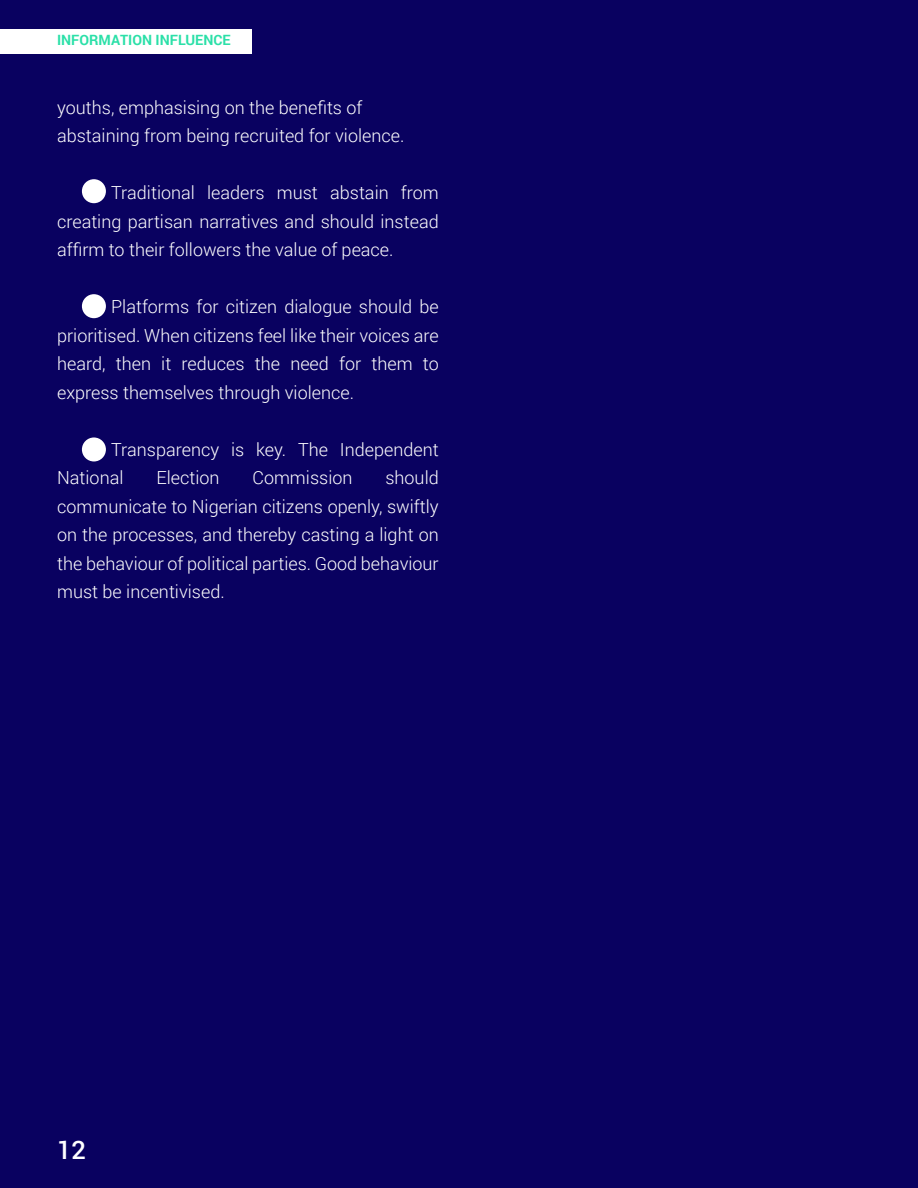
<style>
.page{position:relative;width:918px;height:1188px;background:#090160}
.page>*{position:absolute;margin:0;border:0;box-sizing:border-box;transform-origin:0 0}
.t1{font:500 25.5px "Roboto";color:#fff}
.t2{font:300 18px/28.5px "Roboto";color:#fff;text-align:justify}
.t3{font:700 14.25px "Roboto";color:#2be0a8}
</style>
<div class="page">
<div style="left:0;top:29px;width:252px;height:24px;background:#fff"></div>
<div style="left:82px;top:179px;width:24px;height:24px;background:#fff;border-radius:50%"></div>
<div style="left:82px;top:294px;width:24px;height:24px;background:#fff;border-radius:50%"></div>
<div style="left:82px;top:437px;width:24px;height:24px;background:#fff;border-radius:50%"></div>
<p class="t3" style="left:57px;top:30px;width:175px">INFORMATION INFLUENCE</p>
<p class="t2" style="left:57px;top:93px;width:349px">youths, emphasising on the benefits of abstaining from being recruited for violence.</p>
<p class="t2" style="left:57px;top:178px;width:383px;text-indent:54px">Traditional leaders must abstain from creating partisan narratives and should instead affirm to their followers the value of peace.</p>
<p class="t2" style="left:57px;top:292px;width:383px;text-indent:54px">Platforms for citizen dialogue should be prioritised. When citizens feel like their voices are heard, then it reduces the need for them to express themselves through violence.</p>
<p class="t2" style="left:57px;top:434px;width:383px;text-indent:54px">Transparency is key. The Independent<br>National</p>
<p class="t2" style="left:57px;top:463px;width:383px;text-indent:328px">should communicate to Nigerian citizens openly, swiftly on the processes, and thereby casting a light on the behaviour of political parties. Good behaviour must be incentivised.</p>
<p class="t2" style="left:156px;top:463px;width:65px">Election</p>
<p class="t2" style="left:252px;top:463px;width:102px">Commission</p>
<h1 class="t1" style="left:57px;top:1132px;width:30px">12</h1>
</div>
